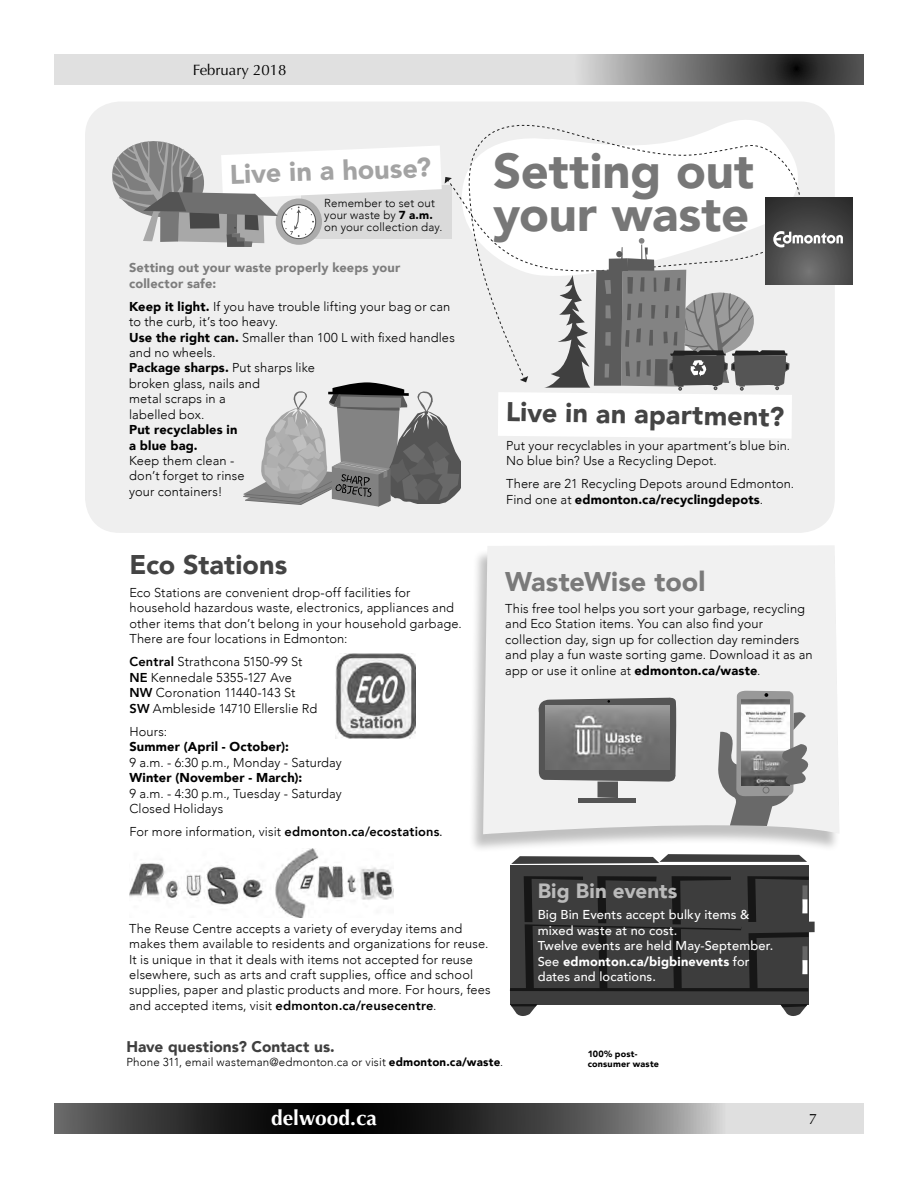
<style>
.page{position:relative;width:918px;height:1188px;background:#fff}
.page>*{position:absolute;margin:0;border:0;box-sizing:border-box;transform-origin:0 0}
.t1{font:900 49.05px/43.5px "Avenir";letter-spacing:-.005em;color:#777}
.t2{font:900 27px "Avenir";color:#444}
.t3{font:900 27px "Avenir";color:#7a7a7a}
.t4{font:900 27px "Avenir";color:#a3a3a3}
.t5{font:700 21px "Optima";color:#fff}
.t6{font:900 20.7px "Avenir";letter-spacing:.005em;color:#bababa}
.t7{font:900 15.45px "Avenir";letter-spacing:.005em;color:#3f3f3f}
.t8{font:15px "Optima";color:#000}
.t9{font:300 12.9px/15.5px "Avenir";letter-spacing:.01em;color:#000}
.t10{font:500 12.9px/15.5px "Avenir";letter-spacing:.01em;color:#fff}
.t11{font:900 12.9px/15.5px "Avenir";letter-spacing:.01em;color:#000}
.t12{font:900 12.9px/15.5px "Avenir";letter-spacing:.01em;color:#7d7d7d}
.t13{font:300 11.55px/11.6px "Avenir";letter-spacing:.015em;color:#000}
.t14{font:900 9px/10.4px "Avenir";letter-spacing:.025em;color:#000}
.s1{font-weight:900}
.s2{font-weight:800}
.s3{font-weight:400}
</style>
<div class="page">
<svg style="left:54px;top:54px;width:810px;height:31px;background:#b6b6b6"></svg>
<svg style="left:54px;top:1103px;width:810px;height:31px;background:#585858"></svg>
<div style="left:510px;top:865px;width:299px;height:139px;background:#3d3d3d"></div>
<svg style="left:510px;top:1004px;width:29px;height:12px"></svg>
<svg style="left:780px;top:1004px;width:29px;height:12px"></svg>
<svg style="left:511px;top:854px;width:296px;height:10px"></svg>
<div style="left:468px;top:548px;width:373px;height:305px;background:#000;opacity:.25"></div>
<div style="left:483px;top:546px;width:356px;height:288px;background:#f1f1f1"></div>
<div style="left:85px;top:102px;width:750px;height:431px;background:#efefef;border-radius:35px"></div>
<img style="left:336px;top:653px;width:80px;height:85px">
<img style="left:129px;top:849px;width:264px;height:69px">
<svg style="left:536px;top:697px;width:141px;height:101px"></svg>
<div style="left:579px;top:798px;width:57px;height:5px;background:#545454"></div>
<img style="left:546px;top:706px;width:123px;height:64px">
<svg style="left:717px;top:691px;width:99px;height:135px"></svg>
<svg style="left:510px;top:876px;width:305px;height:115px"></svg>
<div style="left:766px;top:197px;width:86px;height:87px;background:linear-gradient(to bottom,#2e2e2e,#4f4f4f)"></div>
<svg style="left:112px;top:108px;width:734px;height:399px"></svg>
<p class="t8" style="left:193px;top:61px;width:95px">February 2018</p>
<h2 class="t4" style="left:229px;top:151px;width:203px;rotate:-2deg">Live in a house?</h2>
<h1 class="t1" style="left:493px;top:148px;width:262px">Setting out your waste</h1>
<p class="t13" style="left:324px;top:198px;width:120px">Remember to set out your waste by <span class="s1">7 a.m. </span>on your collection day.</p>
<p class="t12" style="left:129px;top:260px;width:273px">Setting out your waste properly keeps your collector safe:</p>
<p class="t9" style="left:129px;top:299px;width:327px"><span class="s1">Keep it light.</span> If you have trouble lifting your bag or can to the curb, it’s too heavy.<br><span class="s1">Use the right can.</span> Smaller than 100 L with fixed handles and no wheels.<br><span class="s1">Package sharps.</span> Put sharps like<br>broken glass, nails and<br>metal scraps in a<br>labelled box.</p>
<p class="t11" style="left:129px;top:422px;width:110px">Put recyclables in a blue bag.</p>
<p class="t9" style="left:129px;top:453px;width:117px">Keep them clean - don’t forget to rinse your containers!</p>
<h2 class="t2" style="left:506px;top:389px;width:280px;rotate:1deg">Live in an apartment?</h2>
<p class="t9" style="left:506px;top:438px;width:286px">Put your recyclables in your apartment’s blue bin.<br>No blue bin? Use a Recycling Depot.</p>
<p class="t9" style="left:506px;top:476px;width:290px">There are 21 Recycling Depots around Edmonton.<br>Find one at <span class="s1">edmonton.ca/recyclingdepots</span>.</p>
<h2 class="t2" style="left:129px;top:541px;width:159px">Eco Stations</h2>
<p class="t9" style="left:129px;top:585px;width:334px">Eco Stations are convenient drop-off facilities for household hazardous waste, electronics, appliances and other items that don’t belong in your household garbage.<br>There are four locations in Edmonton:</p>
<p class="t9" style="left:129px;top:654px;width:189px"><span class="s2">Central</span> Strathcona 5150-99 St<br><span class="s2">NE</span> Kennedale 5355-127 Ave<br><span class="s2">NW</span> Coronation 11440-143 St<br><span class="s2">SW</span> Ambleside 14710 Ellerslie Rd</p>
<p class="t9" style="left:129px;top:724px;width:39px">Hours:</p>
<p class="t11" style="left:129px;top:739px;width:161px">Summer (April - October):</p>
<p class="t9" style="left:129px;top:754px;width:214px">9 a.m. - 6:30 p.m., Monday - Saturday</p>
<p class="t11" style="left:129px;top:770px;width:174px">Winter (November - March):</p>
<p class="t9" style="left:129px;top:785px;width:214px">9 a.m. - 4:30 p.m., Tuesday - Saturday<br>Closed Holidays</p>
<p class="t9" style="left:129px;top:824px;width:315px">For more information, visit <span class="s2">edmonton.ca/ecostations</span><span class="s3">.</span></p>
<h2 class="t3" style="left:505px;top:559px;width:202px">WasteWise tool</h2>
<p class="t9" style="left:505px;top:601px;width:309px">This free tool helps you sort your garbage, recycling and Eco Station items. You can also find your collection day, sign up for collection day reminders and play a fun waste sorting game. Download it as an app or use it online at <span class="s1">edmonton.ca/waste</span>.</p>
<p class="t9" style="left:129px;top:921px;width:363px">The Reuse Centre accepts a variety of everyday items and makes them available to residents and organizations for reuse.<br>It is unique in that it deals with items not accepted for reuse elsewhere, such as arts and craft supplies, office and school supplies, paper and plastic products and more. For hours, fees and accepted items, visit <span class="s2">edmonton.ca/reusecentre</span>.</p>
<h3 class="t6" style="left:538px;top:873px;width:141px">Big Bin events</h3>
<p class="t10" style="left:538px;top:907px;width:237px">Big Bin Events accept bulky items &amp; mixed waste at no cost.<br>Twelve events are held May-September.<br>See <span class="s1">edmonton.ca/bigbinevents</span> for dates and locations.</p>
<p class="t7" style="left:126px;top:1034px;width:210px">Have questions? Contact us.</p>
<p class="t13" style="left:126px;top:1057px;width:378px">Phone 311, email wasteman@edmonton.ca or visit <span class="s1">edmonton.ca/waste</span>.</p>
<p class="t14" style="left:588px;top:1048px;width:73px">100% post&shy;consumer waste</p>
<h3 class="t5" style="left:271px;top:1106px;width:107px">delwood.ca</h3>
<p class="t8" style="left:809px;top:1110px;width:10px">7</p>
</div>
